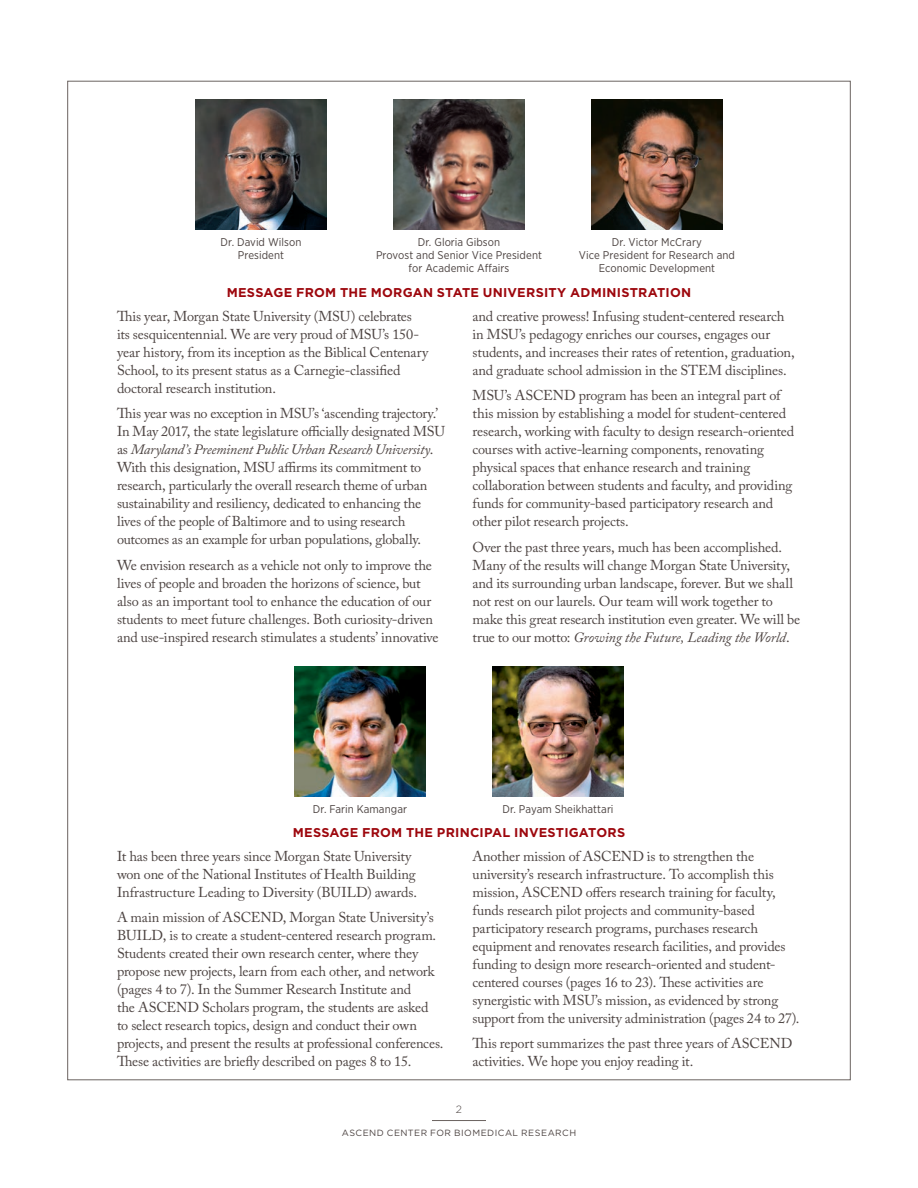
<style>
.page{position:relative;width:918px;height:1188px;background:#fff}
.page>*{position:absolute;margin:0;border:0;box-sizing:border-box;transform-origin:0 0}
.t1{font:14.25px/18px "Adobe Caslon Pro";letter-spacing:-.015em;color:#4c4341}
.t2{font:700 12.75px "Gotham";letter-spacing:.02em;color:#9d070d}
.t3{font:11.25px/12.8px "Gotham Narrow";letter-spacing:.005em;color:#4c4341;text-align:center}
.t4{font:300 10.5px "Gotham";color:#4c4341}
.t5{font:9px "Gotham";letter-spacing:.055em;color:#4c4341}
.s1{font-style:italic}
</style>
<div class="page">
<hr style="left:432px;top:1120px;width:54px;height:1px;background:#6b6360">
<img style="left:196px;top:99px;width:130px;height:131px">
<img style="left:394px;top:99px;width:130px;height:131px">
<img style="left:592px;top:99px;width:130px;height:131px">
<img style="left:295px;top:666px;width:130px;height:130px">
<img style="left:493px;top:666px;width:130px;height:130px">
<p class="t3" style="left:221px;top:236px;width:82px">Dr. David Wilson<br>President</p>
<p class="t3" style="left:376px;top:236px;width:167px">Dr. Gloria Gibson<br>Provost and Senior Vice President for Academic Affairs</p>
<p class="t3" style="left:579px;top:236px;width:158px">Dr. Victor McCrary<br>Vice President for Research and<br>Economic Development</p>
<p class="t2" style="left:227px;top:285px;width:466px">MESSAGE FROM THE MORGAN STATE UNIVERSITY ADMINISTRATION</p>
<p class="t1" style="left:117px;top:307px;width:313px">This year, Morgan State University (MSU) celebrates its sesquicentennial. We are very proud of MSU’s 150- year history, from its inception as the Biblical Centenary School, to its present status as a Carnegie-classified doctoral research institution.</p>
<p class="t1" style="left:117px;top:404px;width:330px">This year was no exception in MSU’s ‘ascending trajectory.’ In May 2017, the state legislature officially designated MSU as <span class="s1">Maryland’s Preeminent Public Urban Research University</span>.<br>With this designation, MSU affirms its commitment to research, particularly the overall research theme of urban sustainability and resiliency, dedicated to enhancing the lives of the people of Baltimore and to using research outcomes as an example for urban populations, globally.</p>
<p class="t1" style="left:117px;top:556px;width:323px">We envision research as a vehicle not only to improve the lives of people and broaden the horizons of science, but also as an important tool to enhance the education of our students to meet future challenges. Both curiosity-driven and use-inspired research stimulates a students’ innovative</p>
<p class="t1" style="left:472px;top:307px;width:324px">and creative prowess! Infusing student-centered research in MSU’s pedagogy enriches our courses, engages our students, and increases their rates of retention, graduation, and graduate school admission in the STEM disciplines.</p>
<p class="t1" style="left:472px;top:386px;width:323px">MSU’s ASCEND program has been an integral part of this mission by establishing a model for student-centered research, working with faculty to design research-oriented courses with active-learning components, renovating physical spaces that enhance research and training collaboration between students and faculty, and providing funds for community-based participatory research and other pilot research projects.</p>
<p class="t1" style="left:472px;top:538px;width:329px">Over the past three years, much has been accomplished.<br>Many of the results will change Morgan State University, and its surrounding urban landscape, forever. But we shall not rest on our laurels. Our team will work together to make this great research institution even greater. We will be true to our motto: <span class="s1">Growing the Future, Leading the World</span>.</p>
<p class="t3" style="left:313px;top:803px;width:96px">Dr. Farin Kamangar</p>
<p class="t3" style="left:502px;top:803px;width:113px">Dr. Payam Sheikhattari</p>
<p class="t2" style="left:293px;top:825px;width:334px">MESSAGE FROM THE PRINCIPAL INVESTIGATORS</p>
<p class="t1" style="left:117px;top:847px;width:301px">It has been three years since Morgan State University won one of the National Institutes of Health Building<br>Infrastructure Leading to Diversity (BUILD) awards.</p>
<p class="t1" style="left:117px;top:908px;width:328px">A main mission of ASCEND, Morgan State University’s BUILD, is to create a student-centered research program.<br>Students created their own research center, where they propose new projects, learn from each other, and network (pages 4 to 7). In the Summer Research Institute and<br>the ASCEND Scholars program, the students are asked<br>to select research topics, design and conduct their own projects, and present the results at professional conferences.<br>These activities are briefly described on pages 8 to 15.</p>
<p class="t1" style="left:472px;top:847px;width:329px">Another mission of ASCEND is to strengthen the university’s research infrastructure. To accomplish this mission, ASCEND offers research training for faculty, funds research pilot projects and community-based participatory research programs, purchases research equipment and renovates research facilities, and provides funding to design more research-oriented and student&shy;centered courses (pages 16 to 23). These activities are synergistic with MSU’s mission, as evidenced by strong support from the university administration (pages 24 to 27).</p>
<p class="t1" style="left:472px;top:1034px;width:321px">This report summarizes the past three years of ASCEND activities. We hope you enjoy reading it.</p>
<p class="t4" style="left:456px;top:1103px;width:8px">2</p>
<p class="t5" style="left:342px;top:1127px;width:236px">ASCEND CENTER FOR BIOMEDICAL RESEARCH</p>
</div>
